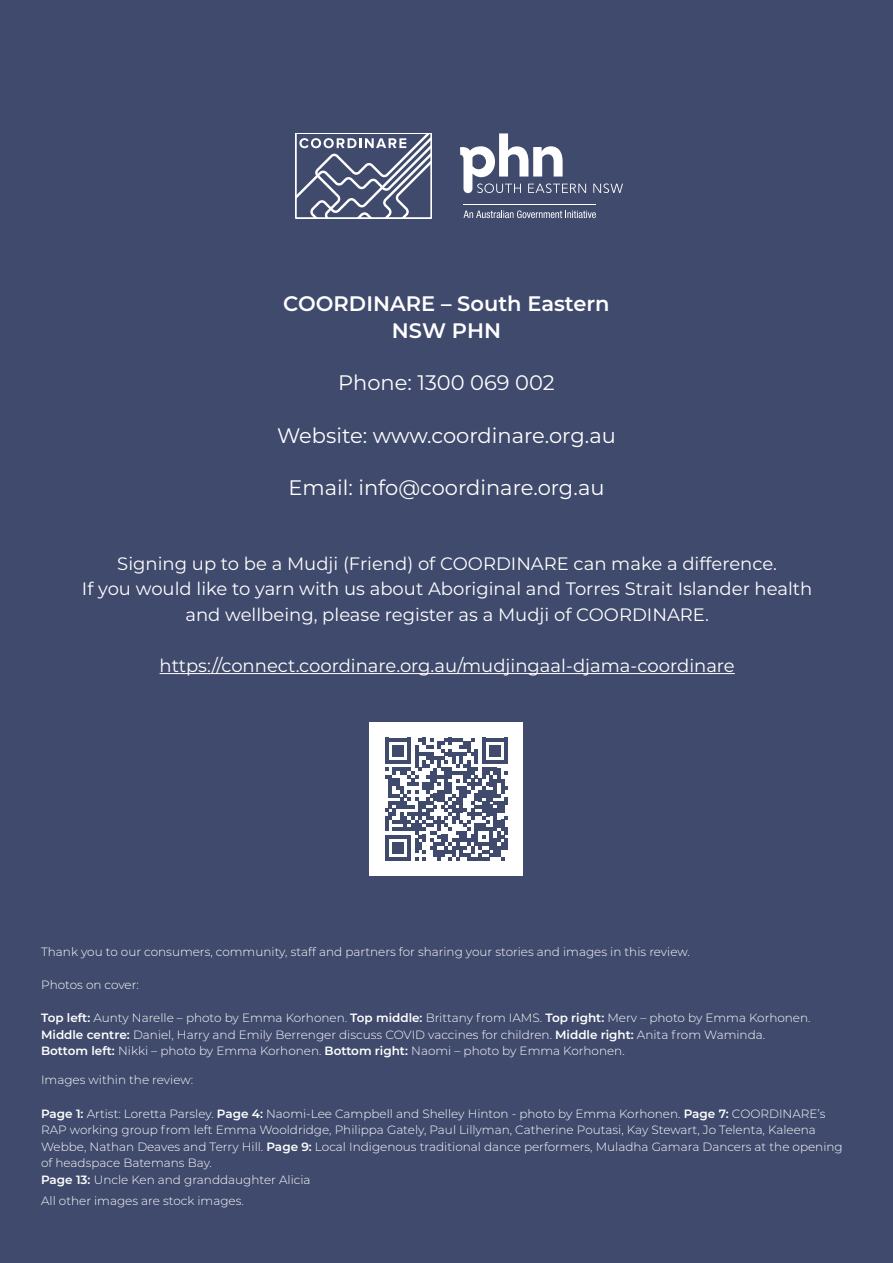
<style>
.page{position:relative;width:893px;height:1263px;background:#3f4a6c}
.page>*{position:absolute;margin:0;border:0;box-sizing:border-box;transform-origin:0 0}
.t1{font:21px "Montserrat";color:#fff}
.t2{font:600 21px/27px "Montserrat";color:#fff;text-align:center}
.t3{font:18px/25.5px "Montserrat";color:#fff;text-align:center}
.t4{font:300 12px/16.5px "Montserrat";color:#fff}
.s1{font-weight:600}
</style>
<div class="page">
<svg style="left:593px;top:183px;width:30px;height:10px"></svg>
<svg style="left:460px;top:133px;width:126px;height:60px"></svg>
<svg style="left:463px;top:210px;width:133px;height:8px"></svg>
<hr style="left:463px;top:204px;width:133px;height:1px;background:#fff">
<svg style="left:295px;top:133px;width:137px;height:86px"></svg>
<hr style="left:160px;top:673px;width:575px;height:1px;background:#fff">
<div style="left:370px;top:723px;width:153px;height:153px;background:#fff"></div>
<svg style="left:385px;top:738px;width:123px;height:123px"></svg>
<hr style="left:504px;top:838px;width:4px;height:12px;background:#3f4a6c">
<h1 class="t2" style="left:283px;top:289px;width:328px">COORDINARE – South Eastern<br>NSW PHN</h1>
<h1 class="t1" style="left:338px;top:368px;width:218px">Phone: 1300 069 002</h1>
<h1 class="t1" style="left:277px;top:421px;width:340px">Website: www.coordinare.org.au</h1>
<h1 class="t1" style="left:288px;top:474px;width:318px">Email: info@coordinare.org.au</h1>
<h2 class="t3" style="left:82px;top:550px;width:732px">Signing up to be a Mudji (Friend) of COORDINARE can make a difference.<br>If you would like to yarn with us about Aboriginal and Torres Strait Islander health and wellbeing, please register as a Mudji of COORDINARE.</h2>
<h2 class="t3" style="left:160px;top:652px;width:577px">https://connect.coordinare.org.au/mudjingaal-djama-coordinare</h2>
<p class="t4" style="left:41px;top:943px;width:650px">Thank you to our consumers, community, staff and partners for sharing your stories and images in this review.</p>
<p class="t4" style="left:41px;top:976px;width:99px">Photos on cover:</p>
<p class="t4" style="left:41px;top:1009px;width:771px"><span class="s1">Top left:</span> Aunty Narelle – photo by Emma Korhonen. <span class="s1">Top middle:</span> Brittany from IAMS. <span class="s1">Top right:</span> Merv – photo by Emma Korhonen.<br><span class="s1">Middle centre:</span> Daniel, Harry and Emily Berrenger discuss COVID vaccines for children. <span class="s1">Middle right:</span> Anita from Waminda.<br><span class="s1">Bottom left:</span> Nikki – photo by Emma Korhonen. <span class="s1">Bottom right:</span> Naomi – photo by Emma Korhonen.</p>
<p class="t4" style="left:41px;top:1071px;width:154px">Images within the review:</p>
<p class="t4" style="left:41px;top:1105px;width:803px"><span class="s1">Page 1:</span> Artist: Loretta Parsley. <span class="s1">Page 4:</span> Naomi-Lee Campbell and Shelley Hinton - photo by Emma Korhonen. <span class="s1">Page 7:</span> COORDINARE’s RAP working group from left Emma Wooldridge, Philippa Gately, Paul Lillyman, Catherine Poutasi, Kay Stewart, Jo Telenta, Kaleena Webbe, Nathan Deaves and Terry Hill. <span class="s1">Page 9:</span> Local Indigenous traditional dance performers, Muladha Gamara Dancers at the opening of headspace Batemans Bay.<br><span class="s1">Page 13:</span> Uncle Ken and granddaughter Alicia</p>
<p class="t4" style="left:41px;top:1192px;width:204px">All other images are stock images.</p>
</div>
